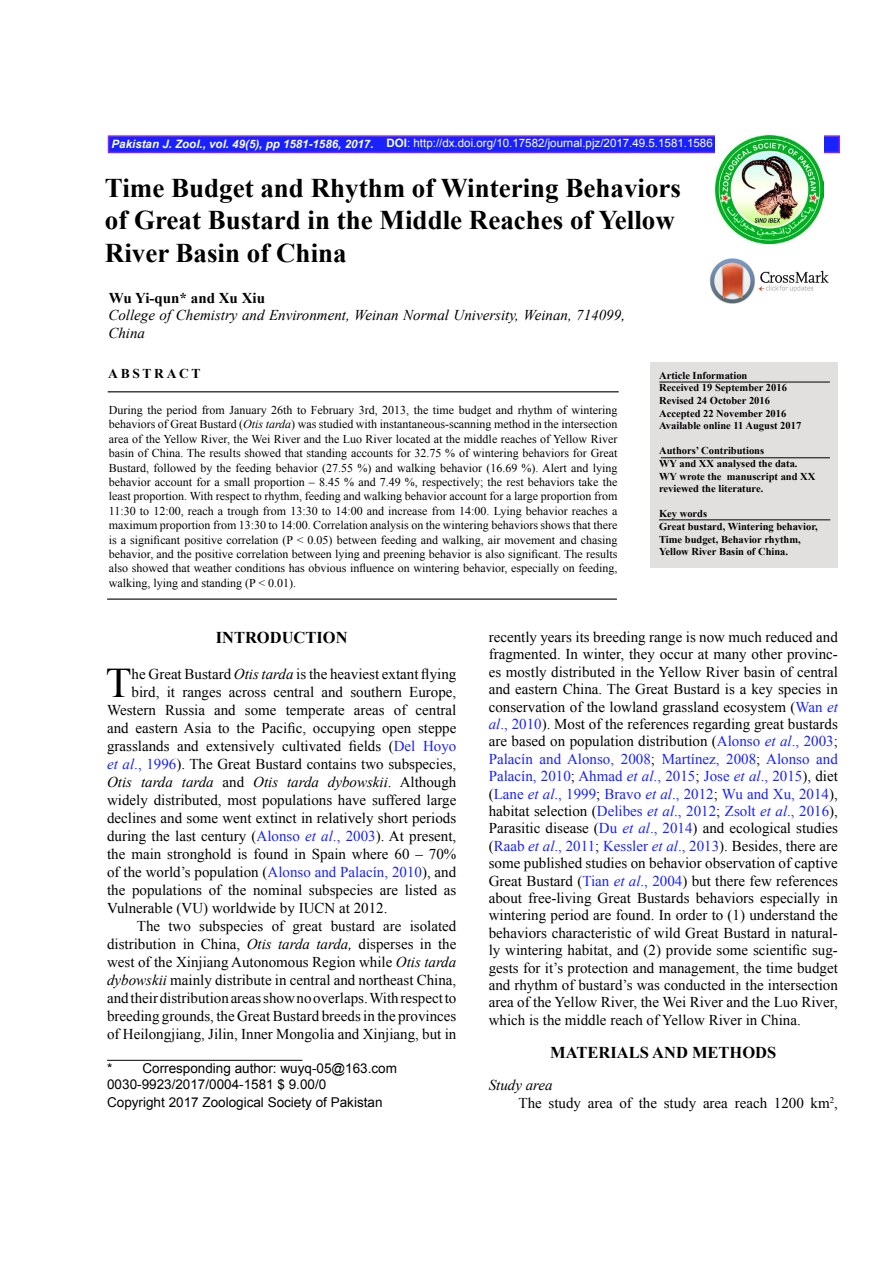
<style>
.page{position:relative;width:893px;height:1263px;background:#fff}
.page>*{position:absolute;margin:0;border:0;box-sizing:border-box;transform-origin:0 0}
.t1{font:42.15px "Times New Roman";color:#000}
.t2{font:700 27px/32.4px "Times New Roman";color:#000}
.t3{font:700 16.5px "Times New Roman";color:#000}
.t4{font:15px/17.4px "Times New Roman";color:#000;text-align:justify}
.t5{font:italic 15px/18px "Times New Roman";color:#000}
.t6{font:700 15px "Times New Roman";color:#000}
.t7{font:13.5px/16.2px "Arial";color:#000}
.t8{font:700 13.5px "Times New Roman";letter-spacing:.2em;color:#000}
.t9{font:12px/14.4px "Times New Roman";color:#000;text-align:justify}
.t10{font:11.55px "Arial";color:#fff}
.t11{font:700 10.5px/12.6px "Times New Roman";color:#000}
.s1{font-weight:700;font-style:italic}
.s2{font-weight:700}
.s3{font-style:italic}
.s4{color:#1922fb}
.s5{font-style:italic;color:#1922fb}
.s6{font-style:normal}
</style>
<div class="page">
<img style="left:709px;top:258px;width:120px;height:46px">
<div style="left:108px;top:135px;width:732px;height:18px;background:#1922fb;border:2px solid #8027fb"></div>
<img style="left:715px;top:135px;width:108px;height:108px">
<div style="left:651px;top:362px;width:187px;height:206px;background:#e2e0df"></div>
<hr style="left:661px;top:457px;width:169px;height:1px;background:#000">
<hr style="left:659px;top:519px;width:171px;height:1px;background:#000">
<hr style="left:108px;top:391px;width:511px;height:1px;background:#000">
<hr style="left:107px;top:598px;width:510px;height:2px;background:#000">
<hr style="left:659px;top:382px;width:171px;height:1px;background:#000">
<hr style="left:107px;top:1060px;width:195px;height:1px;background:#000">
<p class="t10" style="left:112px;top:136px;width:603px"><span class="s1">Pakistan J. Zool., vol. 49(5), pp 1581-1586, 2017.</span> <span class="s2">DOI</span>: http://dx.doi.org/10.17582/journal.pjz/2017.49.5.1581.1586</p>
<h2 class="t2" style="left:105px;top:171px;width:578px">Time Budget and Rhythm of Wintering Behaviors of Great Bustard in the Middle Reaches of Yellow<br>River Basin of China</h2>
<p class="t6" style="left:109px;top:287px;width:158px">Wu Yi-qun* and Xu Xiu</p>
<p class="t5" style="left:108px;top:306px;width:518px">College of Chemistry and Environment, Weinan Normal University, Weinan, 714099,<br>China</p>
<p class="t11" style="left:659px;top:369px;width:144px">Article Information<br>Received 19 September 2016<br>Revised 24 October 2016<br>Accepted 22 November 2016<br>Available online 11 August 2017</p>
<p class="t11" style="left:659px;top:444px;width:158px">Authors’ Contributions<br>WY and XX analysed the data.<br>WY wrote the manuscript and XX reviewed the literature.</p>
<p class="t11" style="left:659px;top:507px;width:160px">Key words<br>Great bustard, Wintering behavior,<br>Time budget, Behavior rhythm,<br>Yellow River Basin of China.</p>
<p class="t8" style="left:108px;top:364px;width:94px">ABSTRACT</p>
<p class="t9" style="left:109px;top:402px;width:510px">During the period from January 26th to February 3rd, 2013, the time budget and rhythm of wintering behaviors of Great Bustard (<span class="s3">Otis tarda</span>) was studied with instantaneous-scanning method in the intersection area of the Yellow River, the Wei River and the Luo River located at the middle reaches of Yellow River basin of China. The results showed that standing accounts for 32.75 % of wintering behaviors for Great Bustard, followed by the feeding behavior (27.55 %) and walking behavior (16.69 %). Alert and lying behavior account for a small proportion – 8.45 % and 7.49 %, respectively; the rest behaviors take the least proportion. With respect to rhythm, feeding and walking behavior account for a large proportion from 11:30 to 12:00, reach a trough from 13:30 to 14:00 and increase from 14:00. Lying behavior reaches a maximum proportion from 13:30 to 14:00. Correlation analysis on the wintering behaviors shows that there is a significant positive correlation (P &lt; 0.05) between feeding and walking, air movement and chasing behavior, and the positive correlation between lying and preening behavior is also significant. The results also showed that weather conditions has obvious influence on wintering behavior, especially on feeding, walking, lying and standing (P &lt; 0.01).</p>
<p class="t3" style="left:216px;top:626px;width:133px">INTRODUCTION</p>
<h1 class="t1" style="left:106px;top:654px;width:27px">T</h1>
<p class="t4" style="left:132px;top:665px;width:326px">he Great Bustard <span class="s3">Otis tarda</span> is the heaviest extant flying</p>
<p class="t4" style="left:132px;top:683px;width:326px">bird, it ranges across central and southern Europe,</p>
<p class="t4" style="left:107px;top:701px;width:351px">Western Russia and some temperate areas of central</p>
<p class="t4" style="left:107px;top:719px;width:351px">and eastern Asia to the Pacific, occupying open steppe</p>
<p class="t4" style="left:107px;top:737px;width:351px">grasslands and extensively cultivated fields (<span class="s4">Del Hoyo</span></p>
<p class="t4" style="left:107px;top:755px;width:351px"><span class="s5">et al</span><span class="s4">., 1996</span>). The Great Bustard contains two subspecies,</p>
<p class="t5" style="left:107px;top:772px;width:351px">Otis tarda tarda <span class="s6">and</span> Otis tarda dybowskii<span class="s6">. Although</span></p>
<p class="t4" style="left:107px;top:791px;width:351px">widely distributed, most populations have suffered large</p>
<p class="t4" style="left:107px;top:809px;width:351px">declines and some went extinct in relatively short periods</p>
<p class="t4" style="left:107px;top:827px;width:351px">during the last century (<span class="s4">Alonso</span> <span class="s5">et al</span><span class="s4">., 2003</span>). At present,</p>
<p class="t4" style="left:107px;top:845px;width:351px">the main stronghold is found in Spain where 60 – 70%</p>
<p class="t4" style="left:107px;top:863px;width:351px">of the world’s population (<span class="s4">Alonso and Palacín, 2010</span>), and</p>
<p class="t4" style="left:107px;top:881px;width:351px">the populations of the nominal subspecies are listed as</p>
<p class="t4" style="left:107px;top:899px;width:282px">Vulnerable (VU) worldwide by IUCN at 2012.</p>
<p class="t4" style="left:137px;top:917px;width:321px">The two subspecies of great bustard are isolated</p>
<p class="t4" style="left:107px;top:935px;width:351px">distribution in China, <span class="s3">Otis tarda tarda,</span> disperses in the</p>
<p class="t4" style="left:107px;top:953px;width:351px">west of the Xinjiang Autonomous Region while <span class="s3">Otis tarda</span></p>
<p class="t4" style="left:107px;top:971px;width:351px"><span class="s3">dybowskii</span> mainly distribute in central and northeast China,</p>
<p class="t4" style="left:107px;top:989px;width:351px">and their distribution areas show no overlaps. With respect to</p>
<p class="t4" style="left:107px;top:1007px;width:351px">breeding grounds, the Great Bustard breeds in the provinces</p>
<p class="t4" style="left:107px;top:1025px;width:351px">of Heilongjiang, Jilin, Inner Mongolia and Xinjiang, but in</p>
<p class="t7" style="left:107px;top:1060px;width:291px">* Corresponding author: wuyq-05@163.com<br>0030-9923/2017/0004-1581 $ 9.00/0</p>
<p class="t7" style="left:107px;top:1094px;width:277px">Copyright 2017 Zoological Society of Pakistan</p>
<p class="t4" style="left:489px;top:628px;width:351px">recently years its breeding range is now much reduced and fragmented. In winter, they occur at many other provinc&shy;es mostly distributed in the Yellow River basin of central and eastern China. The Great Bustard is a key species in conservation of the lowland grassland ecosystem (<span class="s4">Wan</span> <span class="s5">et al</span><span class="s4">., 2010</span>). Most of the references regarding great bustards are based on population distribution (<span class="s4">Alonso</span> <span class="s5">et al</span><span class="s4">., 2003</span>; <span class="s4">Palacín and Alonso, 2008</span>; <span class="s4">Martínez, 2008</span>; <span class="s4">Alonso and Palacín, 2010</span>; <span class="s4">Ahmad</span> <span class="s5">et al</span><span class="s4">., 2015</span>; <span class="s4">Jose</span> <span class="s5">et al</span><span class="s4">., 2015</span>), diet (<span class="s4">Lane</span> <span class="s5">et al</span><span class="s4">., 1999</span>; <span class="s4">Bravo</span> <span class="s5">et al</span><span class="s4">., 2012</span>; <span class="s4">Wu and Xu, 2014</span>), habitat selection (<span class="s4">Delibes</span> <span class="s5">et al</span><span class="s4">., 2012</span>; <span class="s4">Zsolt</span> <span class="s5">et al</span><span class="s4">., 2016</span>), Parasitic disease (<span class="s4">Du</span> <span class="s5">et al</span><span class="s4">., 2014</span>) and ecological studies (<span class="s4">Raab</span> <span class="s5">et al</span><span class="s4">., 2011</span>; <span class="s4">Kessler</span> <span class="s5">et al</span><span class="s4">., 2013</span>). Besides, there are some published studies on behavior observation of captive Great Bustard (<span class="s4">Tian</span> <span class="s5">et al</span><span class="s4">., 2004</span>) but there few references about free-living Great Bustards behaviors especially in wintering period are found. In order to (1) understand the behaviors characteristic of wild Great Bustard in natural&shy;ly wintering habitat, and (2) provide some scientific sug&shy;gests for it’s protection and management, the time budget and rhythm of bustard’s was conducted in the intersection area of the Yellow River, the Wei River and the Luo River, which is the middle reach of Yellow River in China.</p>
<p class="t3" style="left:550px;top:1041px;width:228px">MATERIALS AND METHODS</p>
<p class="t4" style="left:518px;top:1076px;width:321px;line-height:18px;text-indent:-30px"><span class="s3">Study area<br></span>The study area of the study area reach 1200 km<sup>2</sup>,</p>
</div>
